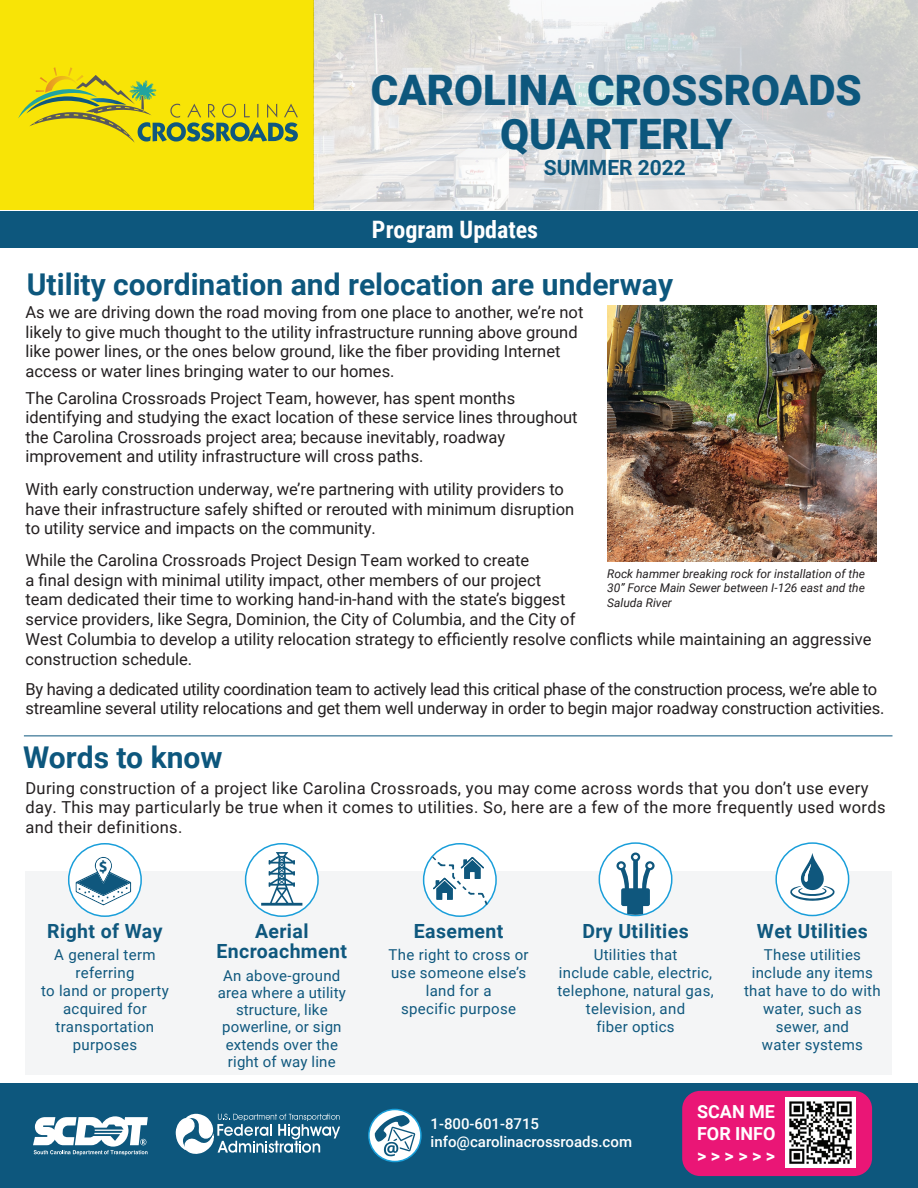
<style>
.page{position:relative;width:918px;height:1188px;background:#fff}
.page>*{position:absolute;margin:0;border:0;box-sizing:border-box;transform-origin:0 0}
.t1{font:900 42px/45px "Roboto";color:#0d577d;text-align:center}
.t2{font:700 30px "Roboto";color:#0d577d}
.t3{font:700 24px "Roboto Condensed";color:#fff}
.t4{font:700 21px "Roboto";color:#0d577d}
.t5{font:700 19.5px/20.7px "Roboto";letter-spacing:.02em;color:#0f587e;text-align:center}
.t6{font:700 18px/21.6px "Roboto";color:#fff;text-align:justify}
.t7{font:16.5px/19.5px "Roboto";color:#231f20}
.t8{font:16.5px/19.5px "Roboto";letter-spacing:-.02em;color:#231f20}
.t9{font:16.5px/19.5px "Roboto";letter-spacing:.02em;color:#231f20}
.t10{font:700 16.2px "Myriad Pro";color:#0f577d}
.t11{font:15px/18px "Roboto";letter-spacing:.02em;color:#0f587e;text-align:center}
.t12{font:500 15px/18px "Roboto";color:#fff}
.t13{font:italic 12px/14.4px "Roboto";color:#231f20;text-align:justify}
</style>
<div class="page">
<div style="left:26px;top:872px;width:866px;height:203px;background:#f4f5f6"></div>
<div style="left:0;top:0;width:313px;height:210px;background:#f8e406"></div>
<img style="left:313px;top:0;width:605px;height:210px">
<svg style="left:18px;top:67px;width:280px;height:76px"></svg>
<img style="left:607px;top:305px;width:269px;height:257px">
<div style="left:0;top:1083px;width:918px;height:105px;background:#0d577d"></div>
<svg style="left:175px;top:1113px;width:165px;height:41px"></svg>
<svg style="left:33px;top:1116px;width:115px;height:39px"></svg>
<div style="left:682px;top:1091px;width:190px;height:85px;background:#ea1676;border-radius:18px"></div>
<img style="left:786px;top:1097px;width:70px;height:71px">
<svg style="left:369px;top:1109px;width:52px;height:53px"></svg>
<div style="left:368px;top:1109px;width:54px;height:53px;border:2px solid #189fda;border-radius:50%"></div>
<svg style="left:375px;top:1115px;width:40px;height:41px"></svg>
<div style="left:0;top:211px;width:918px;height:37px;background:#0d577d"></div>
<hr style="left:24px;top:736px;width:869px;height:1px;background:#0d577d">
<div style="left:69px;top:844px;width:72px;height:72px;background:#fff;border-radius:50%"></div>
<div style="left:68px;top:843px;width:74px;height:74px;border:2px solid #199eda;border-radius:50%"></div>
<svg style="left:76px;top:857px;width:55px;height:48px"></svg>
<div style="left:424px;top:844px;width:72px;height:72px;background:#fff;border-radius:50%"></div>
<div style="left:423px;top:843px;width:74px;height:74px;border:2px solid #199eda;border-radius:50%"></div>
<svg style="left:432px;top:856px;width:56px;height:49px"></svg>
<div style="left:246px;top:844px;width:72px;height:72px;background:#fff;border-radius:50%"></div>
<div style="left:245px;top:843px;width:74px;height:74px;border:2px solid #199eda;border-radius:50%"></div>
<svg style="left:261px;top:852px;width:41px;height:54px"></svg>
<div style="left:599px;top:843px;width:73px;height:73px;background:#fff;border-radius:50%"></div>
<div style="left:599px;top:842px;width:74px;height:74px;border:2px solid #199eda;border-radius:50%"></div>
<div style="left:776px;top:843px;width:73px;height:73px;background:#fff;border-radius:50%"></div>
<div style="left:775px;top:842px;width:74px;height:74px;border:2px solid #199eda;border-radius:50%"></div>
<svg style="left:790px;top:853px;width:45px;height:48px"></svg>
<svg style="left:616px;top:853px;width:39px;height:62px"></svg>
<h1 class="t1" style="left:371px;top:66px;width:493px">CAROLINA CROSSROADS<br>QUARTERLY</h1>
<p class="t4" style="left:544px;top:153px;width:144px">SUMMER 2022</p>
<h3 class="t3" style="left:372px;top:213px;width:168px">Program Updates</h3>
<h2 class="t2" style="left:27px;top:263px;width:648px">Utility coordination and relocation are underway</h2>
<p class="t7" style="left:26px;top:302px;width:559px">As we are driving down the road moving from one place to another, we’re not likely to give much thought to the utility infrastructure running above ground like power lines, or the ones below ground, like the fiber providing Internet access or water lines bringing water to our homes.</p>
<p class="t7" style="left:26px;top:388px;width:554px">The Carolina Crossroads Project Team, however, has spent months identifying and studying the exact location of these service lines throughout the Carolina Crossroads project area; because inevitably, roadway improvement and utility infrastructure will cross paths.</p>
<p class="t7" style="left:26px;top:479px;width:550px">With early construction underway, we’re partnering with utility providers to have their infrastructure safely shifted or rerouted with minimum disruption to utility service and impacts on the community.</p>
<p class="t7" style="left:26px;top:549px;width:848px">While the Carolina Crossroads Project Design Team worked to create<br>a final design with minimal utility impact, other members of our project<br>team dedicated their time to working hand-in-hand with the state’s biggest<br>service providers, like Segra, Dominion, the City of Columbia, and the City of<br>West Columbia to develop a utility relocation strategy to efficiently resolve conflicts while maintaining an aggressive construction schedule.</p>
<p class="t8" style="left:26px;top:679px;width:861px">By having a dedicated utility coordination team to actively lead this critical phase of the construction process, we’re able to streamline several utility relocations and get them well underway in order to begin major roadway construction activities.</p>
<p class="t13" style="left:607px;top:566px;width:259px">Rock hammer breaking rock for installation of the 30” Force Main Sewer between I-126 east and the Saluda River</p>
<h2 class="t2" style="left:23px;top:736px;width:201px">Words to know</h2>
<p class="t9" style="left:26px;top:777px;width:862px">During construction of a project like Carolina Crossroads, you may come across words that you don’t use every day. This may particularly be true when it comes to utilities. So, here are a few of the more frequently used words and their definitions.</p>
<p class="t10" style="left:99px;top:856px;width:10px">$</p>
<p class="t5" style="left:47px;top:920px;width:117px">Right of Way</p>
<p class="t11" style="left:41px;top:945px;width:129px">A general term referring<br>to land or property acquired for transportation purposes</p>
<p class="t5" style="left:216px;top:920px;width:132px">Aerial<br>Encroachment</p>
<p class="t11" style="left:218px;top:966px;width:130px;line-height:17.2px">An above-ground area where a utility structure, like powerline, or sign extends over the right of way line</p>
<p class="t5" style="left:414px;top:920px;width:91px">Easement</p>
<p class="t11" style="left:389px;top:945px;width:142px">The right to cross or use someone else’s land for a<br>specific purpose</p>
<p class="t5" style="left:582px;top:920px;width:108px">Dry Utilities</p>
<p class="t11" style="left:557px;top:945px;width:158px">Utilities that<br>include cable, electric, telephone, natural gas, television, and<br>fiber optics</p>
<p class="t5" style="left:757px;top:920px;width:112px">Wet Utilities</p>
<p class="t11" style="left:744px;top:945px;width:138px">These utilities include any items that have to do with water, such as sewer, and<br>water systems</p>
<p class="t12" style="left:431px;top:1114px;width:203px">1-800-601-8715 info@carolinacrossroads.com</p>
<p class="t6" style="left:697px;top:1101px;width:80px">SCAN ME FOR INFO &gt; &gt; &gt; &gt; &gt; &gt;</p>
</div>
